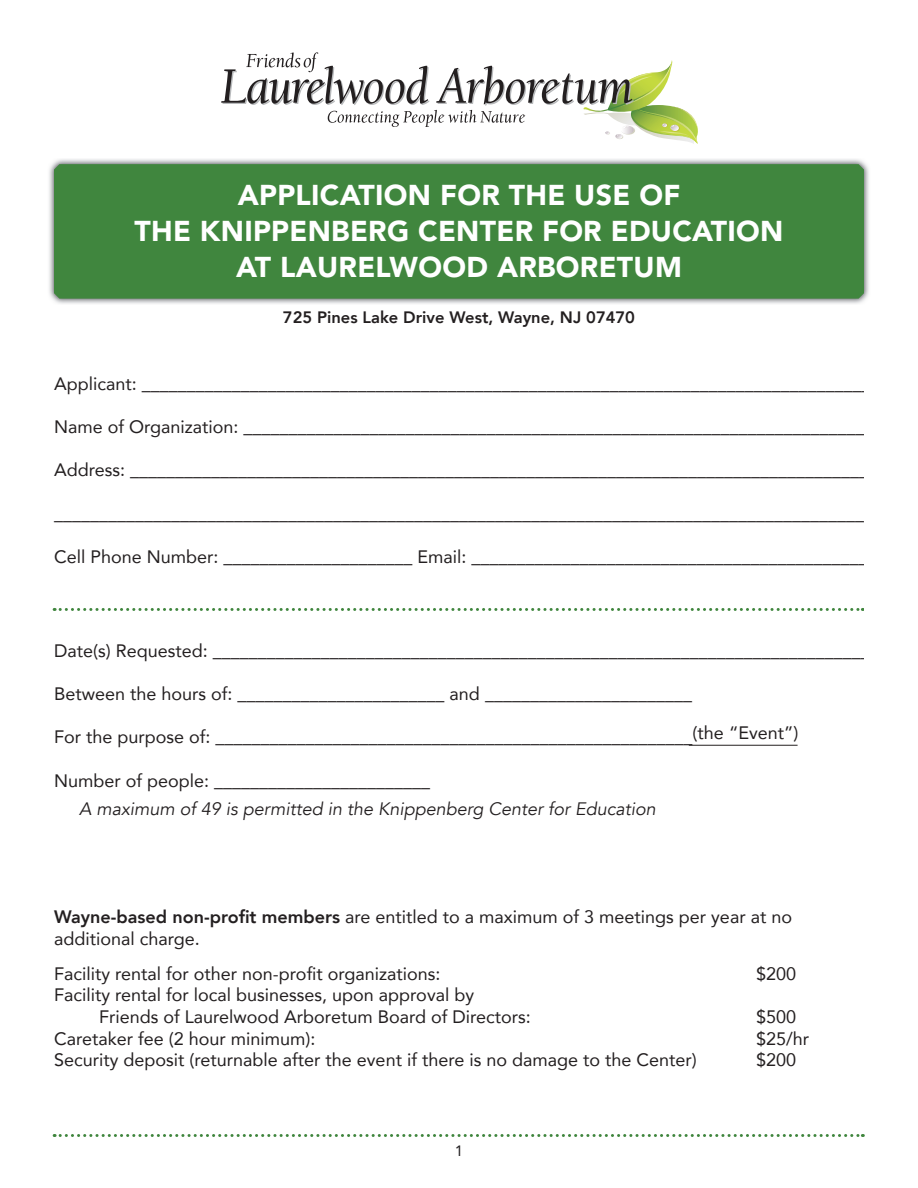
<style>
.page{position:relative;width:918px;height:1188px;background:#fff}
.page>*{position:absolute;margin:0;border:0;box-sizing:border-box;transform-origin:0 0}
.t1{font:900 28.5px/36px "Avenir";letter-spacing:.01em;color:#fff;text-align:center}
.t2{font:18px/21.6px "Avenir";color:#231f20}
.t3{font:italic 18px "Avenir";color:#231f20}
.t4{font:800 16.5px "Avenir";color:#231f20}
.t5{font:15px "Avenir";color:#231f20}
.s1{font-weight:800}
</style>
<div class="page">
<svg style="left:54px;top:1134px;width:809px;height:3px"></svg>
<svg style="left:221px;top:52px;width:477px;height:92px"></svg>
<img style="left:49px;top:159px;width:820px;height:145px">
<div style="left:54px;top:164px;width:810px;height:135px;background:#40863e"></div>
<svg style="left:54px;top:608px;width:809px;height:3px"></svg>
<hr style="left:689px;top:745px;width:109px;height:1px;background:#231f20">
<h1 class="t1" style="left:134px;top:177px;width:651px">APPLICATION FOR THE USE OF<br>THE KNIPPENBERG CENTER FOR EDUCATION<br>AT LAURELWOOD ARBORETUM</h1>
<p class="t4" style="left:283px;top:304px;width:354px">725 Pines Lake Drive West, Wayne, NJ 07470</p>
<p class="t2" style="left:54px;top:372px;width:818px">Applicant: _________________________________________________________________________________</p>
<p class="t2" style="left:54px;top:416px;width:821px">Name of Organization: ______________________________________________________________________</p>
<p class="t2" style="left:54px;top:459px;width:816px">Address: __________________________________________________________________________________</p>
<p class="t2" style="left:54px;top:502px;width:821px">___________________________________________________________________________________________</p>
<p class="t2" style="left:54px;top:545px;width:815px">Cell Phone Number: _____________________ Email: ____________________________________________</p>
<p class="t2" style="left:54px;top:640px;width:826px">Date(s) Requested: __________________________________________________________________________</p>
<p class="t2" style="left:54px;top:683px;width:639px">Between the hours of: _______________________ and _______________________</p>
<p class="t2" style="left:54px;top:726px;width:746px">For the purpose of: _____________________________________________________(the “Event”)</p>
<p class="t2" style="left:54px;top:769px;width:378px">Number of people: ________________________</p>
<p class="t3" style="left:79px;top:798px;width:578px">A maximum of 49 is permitted in the Knippenberg Center for Education</p>
<p class="t2" style="left:54px;top:905px;width:739px"><span class="s1">Wayne-based non-profit members</span> are entitled to a maximum of 3 meetings per year at no additional charge.</p>
<p class="t2" style="left:54px;top:962px;width:388px">Facility rental for other non-profit organizations:</p>
<p class="t2" style="left:756px;top:962px;width:42px">$200</p>
<p class="t2" style="left:99px;top:984px;width:433px;text-indent:-45px">Facility rental for local businesses, upon approval by<br>Friends of Laurelwood Arboretum Board of Directors:</p>
<p class="t2" style="left:756px;top:1005px;width:42px">$500</p>
<p class="t2" style="left:54px;top:1027px;width:263px">Caretaker fee (2 hour minimum):</p>
<p class="t2" style="left:756px;top:1027px;width:55px">$25/hr</p>
<p class="t2" style="left:54px;top:1049px;width:644px">Security deposit (returnable after the event if there is no damage to the Center)</p>
<p class="t2" style="left:756px;top:1049px;width:42px">$200</p>
<p class="t5" style="left:455px;top:1139px;width:10px">1</p>
</div>
